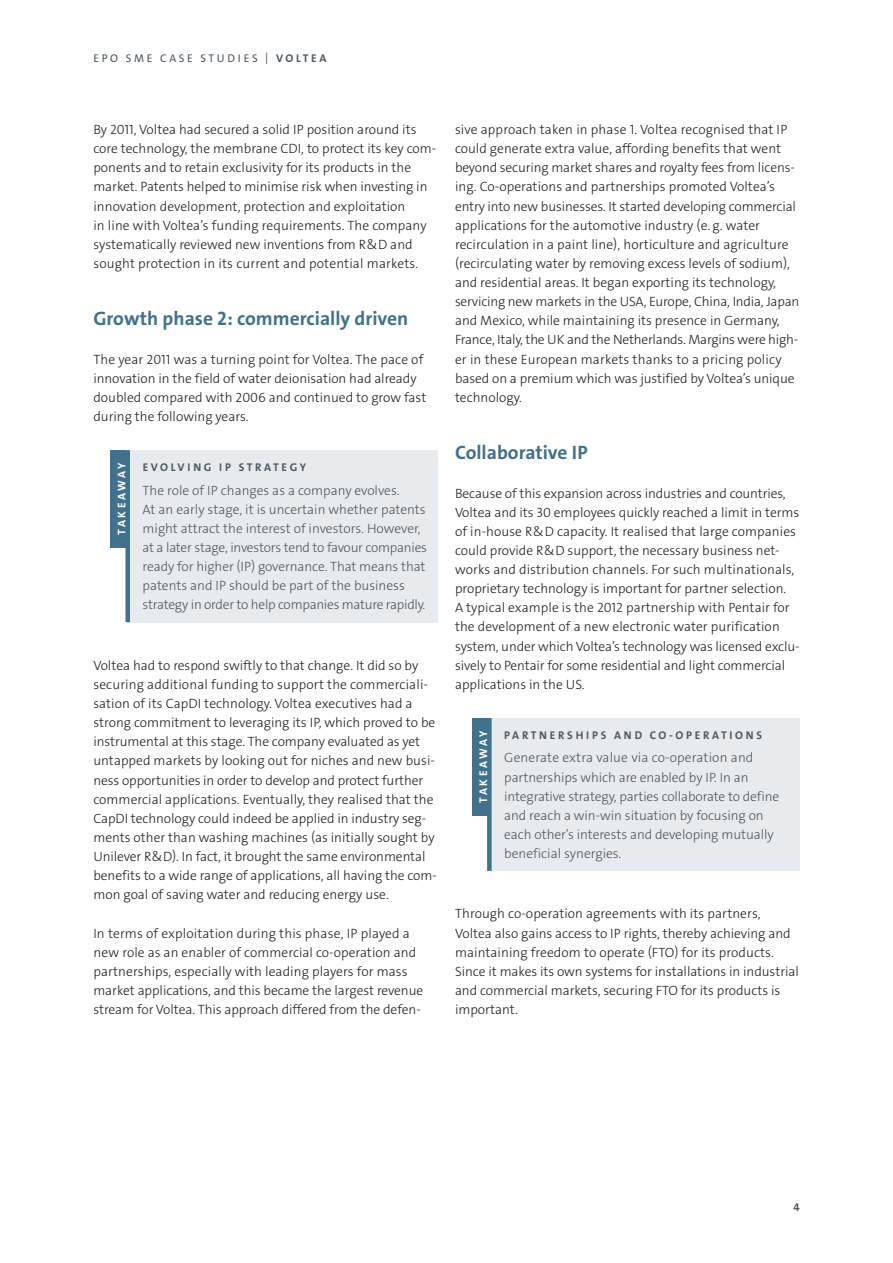
<style>
.page{position:relative;width:893px;height:1263px;background:#fff}
.page>*{position:absolute;margin:0;border:0;box-sizing:border-box;transform-origin:0 0}
.t1{font:19.5px "The Sans LP7 Bld";color:#41718c}
.t2{font:13.5px/19.2px "The Sans LP3 Lig";color:#231f20}
.t3{font:13.5px/19.2px "The Sans LP3 Lig";letter-spacing:-.005em;color:#4c5862}
.t4{font:11.25px "The Sans LP7 Bld";letter-spacing:.24em;color:#4c5862}
.t5{font:11.25px "The Sans LP5 Plain";letter-spacing:.235em;color:#4c5862}
.t6{font:11.25px "The Sans LP7 Bld";letter-spacing:.19em;color:#fff}
.s1{font-family:"The Sans LP7 Bld"}
</style>
<div class="page">
<div style="left:128px;top:450px;width:310px;height:172px;background:#e8ebed"></div>
<div style="left:125px;top:450px;width:5px;height:172px;background:#41718c"></div>
<div style="left:110px;top:450px;width:15px;height:98px;background:#41718c"></div>
<div style="left:489px;top:718px;width:310px;height:153px;background:#e8ebed"></div>
<hr style="left:487px;top:718px;width:4px;height:153px;background:#41718c">
<div style="left:472px;top:718px;width:15px;height:98px;background:#41718c"></div>
<p class="t5" style="left:93px;top:54px;width:234px">EPO SME CASE STUDIES | <span class="s1">VOLTEA</span></p>
<p class="t2" style="left:93px;top:121px;width:344px">By 2011, Voltea had secured a solid IP position around its core technology, the membrane CDI, to protect its key com&shy;ponents and to retain exclusivity for its products in the market. Patents helped to minimise risk when investing in innovation development, protection and exploitation<br>in line with Voltea’s funding requirements. The company systematically reviewed new inventions from R &amp; D and sought protection in its current and potential markets.</p>
<h1 class="t1" style="left:93px;top:311px;width:316px">Growth phase 2: commercially driven</h1>
<p class="t2" style="left:93px;top:351px;width:334px">The year 2011 was a turning point for Voltea. The pace of innovation in the field of water deionisation had already doubled compared with 2006 and continued to grow fast during the following years.</p>
<p class="t6" style="left:117px;top:535px;width:74px;rotate:-90deg">TAKEAWAY</p>
<p class="t4" style="left:143px;top:463px;width:165px">EVOLVING IP STRATEGY</p>
<p class="t3" style="left:143px;top:482px;width:286px">The role of IP changes as a company evolves.<br>At an early stage, it is uncertain whether patents might attract the interest of investors. However, at a later stage, investors tend to favour companies ready for higher (IP) governance. That means that patents and IP should be part of the business strategy in order to help companies mature rapidly.</p>
<p class="t2" style="left:93px;top:657px;width:345px">Voltea had to respond swiftly to that change. It did so by securing additional funding to support the commerciali&shy;sation of its CapDI technology. Voltea executives had a strong commitment to leveraging its IP, which proved to be instrumental at this stage. The company evaluated as yet untapped markets by looking out for niches and new busi&shy;ness opportunities in order to develop and protect further commercial applications. Eventually, they realised that the CapDI technology could indeed be applied in industry seg&shy;ments other than washing machines (as initially sought by Unilever R &amp; D). In fact, it brought the same environmental benefits to a wide range of applications, all having the com&shy;mon goal of saving water and reducing energy use.</p>
<p class="t2" style="left:93px;top:925px;width:331px">In terms of exploitation during this phase, IP played a new role as an enabler of commercial co-operation and partnerships, especially with leading players for mass market applications, and this became the largest revenue stream for Voltea. This approach differed from the defen-</p>
<p class="t2" style="left:455px;top:121px;width:346px">sive approach taken in phase 1. Voltea recognised that IP could generate extra value, affording benefits that went beyond securing market shares and royalty fees from licens&shy;ing. Co-operations and partnerships promoted Voltea’s entry into new businesses. It started developing commercial applications for the automotive industry (e. g. water recirculation in a paint line), horticulture and agriculture (recirculating water by removing excess levels of sodium), and residential areas. It began exporting its technology, servicing new markets in the USA, Europe, China, India, Japan and Mexico, while maintaining its presence in Germany, France, Italy, the UK and the Netherlands. Margins were high&shy;er in these European markets thanks to a pricing policy based on a premium which was justified by Voltea’s unique technology.</p>
<h1 class="t1" style="left:455px;top:445px;width:134px">Collaborative IP</h1>
<p class="t2" style="left:455px;top:485px;width:346px">Because of this expansion across industries and countries, Voltea and its 30 employees quickly reached a limit in terms of in-house R &amp; D capacity. It realised that large companies could provide R &amp; D support, the necessary business net&shy;works and distribution channels. For such multinationals, proprietary technology is important for partner selection.<br>A typical example is the 2012 partnership with Pentair for the development of a new electronic water purification system, under which Voltea’s technology was licensed exclu&shy;sively to Pentair for some residential and light commercial applications in the US.</p>
<p class="t6" style="left:479px;top:803px;width:74px;rotate:-90deg">TAKEAWAY</p>
<p class="t4" style="left:504px;top:731px;width:259px">PARTNERSHIPS AND CO-OPERATIONS</p>
<p class="t3" style="left:504px;top:750px;width:276px">Generate extra value via co-operation and partnerships which are enabled by IP. In an integrative strategy, parties collaborate to define and reach a win-win situation by focusing on each other’s interests and developing mutually beneficial synergies.</p>
<p class="t2" style="left:455px;top:906px;width:345px">Through co-operation agreements with its partners, Voltea also gains access to IP rights, thereby achieving and maintaining freedom to operate (FTO) for its products.<br>Since it makes its own systems for installations in industrial and commercial markets, securing FTO for its products is important.</p>
<p class="t4" style="left:793px;top:1203px;width:8px">4</p>
</div>
